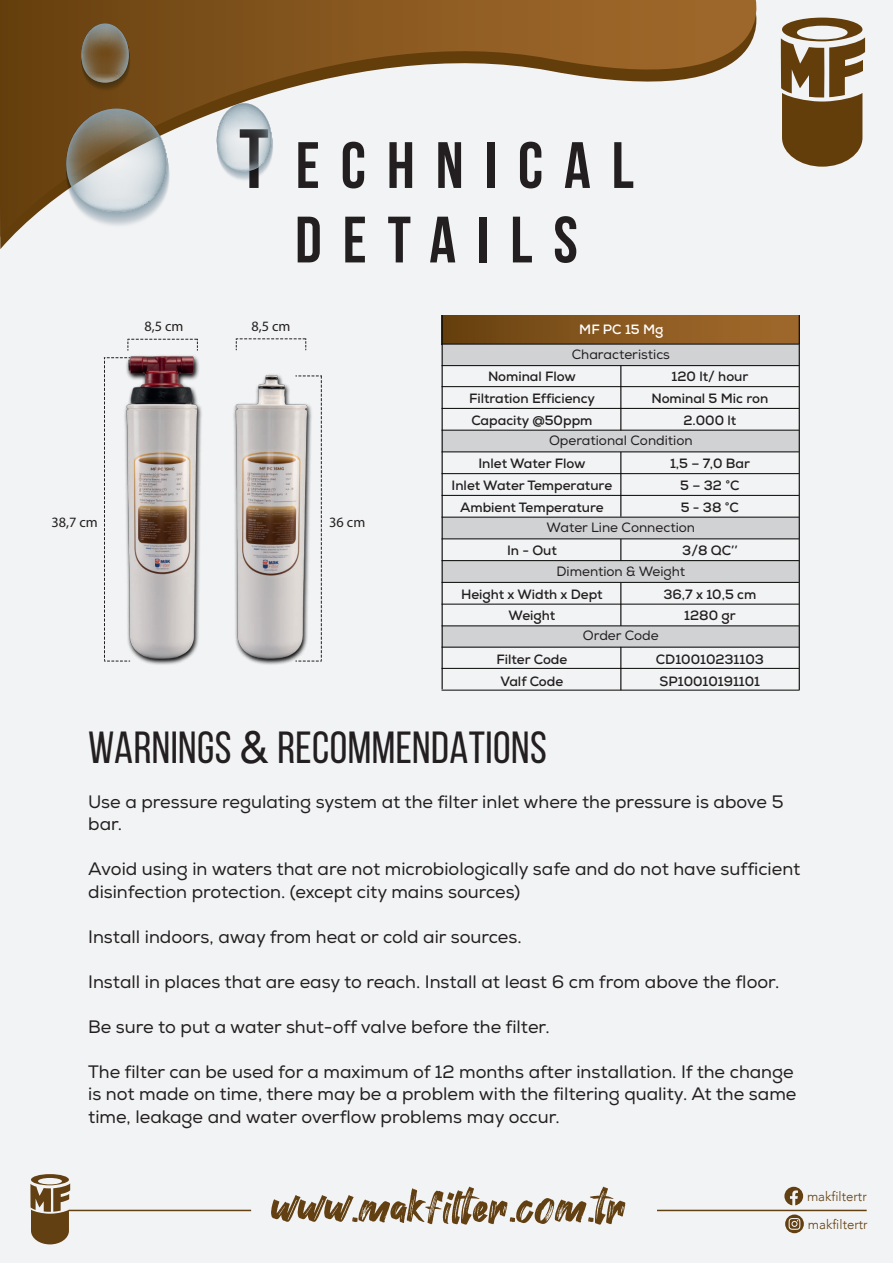
<style>
.page{position:relative;width:893px;height:1263px;background:#fff}
.page>*{position:absolute;margin:0;border:0;box-sizing:border-box;transform-origin:0 0}
.t1{font:700 65.4px/74.6px "Bebas Neue";letter-spacing:.32em;color:#231f20;text-align:center}
.t2{font:50.4px "Hey August";color:#634012}
.t3{font:45px "Bebas Neue";letter-spacing:.01em;color:#231f20}
.t4{font:18px/22.5px "Nexa";color:#231f20}
.t5{font:14.25px "Myriad Pro";color:#231f20}
.t6{font:700 13.5px/21.8px "Nexa";color:#231f20;text-align:center}
.t7{font:13.5px "Nexa";color:#231f20}
.t8{font:700 13.5px "Nexa";color:#fff}
.t9{font:300 13.2px "Avenir";color:#634012}
.s1{font-size:83.85px}
.s2{font-family:"Helvetica"}
</style>
<div class="page">
<div style="left:0;top:1px;width:893px;height:1262px;background:#f2f3f4"></div>
<div style="left:442px;top:517px;width:357px;height:22px;background:#d1d2d4"></div>
<div style="left:442px;top:560px;width:357px;height:22px;background:#d1d2d4"></div>
<div style="left:442px;top:626px;width:357px;height:22px;background:#d1d2d4"></div>
<div style="left:442px;top:315px;width:358px;height:29px;background:linear-gradient(to right,#694210,#a46b2d)"></div>
<div style="left:442px;top:430px;width:358px;height:22px;background:#d1d2d4"></div>
<div style="left:442px;top:344px;width:358px;height:22px;background:#d1d2d4"></div>
<hr style="left:442px;top:386px;width:357px;height:1px;background:#040503">
<hr style="left:442px;top:365px;width:357px;height:1px;background:#040503">
<hr style="left:442px;top:344px;width:357px;height:1px;background:#040503">
<hr style="left:442px;top:408px;width:357px;height:1px;background:#040503">
<hr style="left:442px;top:315px;width:1px;height:374px;background:#040503">
<hr style="left:620px;top:366px;width:1px;height:64px;background:#040503">
<hr style="left:620px;top:452px;width:1px;height:65px;background:#040503">
<svg style="left:620px;top:539px;width:1px;height:21px"></svg>
<hr style="left:620px;top:582px;width:1px;height:44px;background:#040503">
<hr style="left:620px;top:647px;width:1px;height:43px;background:#040503">
<hr style="left:799px;top:315px;width:1px;height:375px;background:#040503">
<hr style="left:442px;top:430px;width:357px;height:1px;background:#040503">
<hr style="left:442px;top:451px;width:357px;height:1px;background:#040503">
<hr style="left:442px;top:473px;width:357px;height:1px;background:#040503">
<hr style="left:442px;top:495px;width:357px;height:1px;background:#040503">
<hr style="left:442px;top:517px;width:357px;height:1px;background:#040503">
<hr style="left:442px;top:538px;width:357px;height:1px;background:#040503">
<hr style="left:442px;top:560px;width:357px;height:1px;background:#040503">
<hr style="left:442px;top:582px;width:357px;height:1px;background:#040503">
<hr style="left:442px;top:604px;width:357px;height:1px;background:#040503">
<hr style="left:442px;top:625px;width:357px;height:1px;background:#040503">
<hr style="left:442px;top:647px;width:357px;height:1px;background:#040503">
<hr style="left:442px;top:668px;width:357px;height:1px;background:#040503">
<hr style="left:442px;top:690px;width:357px;height:1px;background:#040503">
<img style="left:130px;top:355px;width:72px;height:310px">
<svg style="left:312px;top:376px;width:10px;height:286px"></svg>
<svg style="left:104px;top:357px;width:26px;height:305px"></svg>
<svg style="left:236px;top:338px;width:70px;height:12px"></svg>
<img style="left:233px;top:374px;width:79px;height:291px">
<svg style="left:128px;top:339px;width:70px;height:12px"></svg>
<svg style="left:781px;top:18px;width:84px;height:149px"></svg>
<svg style="left:0;top:0;width:770px;height:237px"></svg>
<svg style="left:66px;top:109px;width:101px;height:103px"></svg>
<svg style="left:81px;top:23px;width:50px;height:69px;background:#755e3d"></svg>
<svg style="left:217px;top:103px;width:56px;height:80px"></svg>
<svg style="left:30px;top:1174px;width:40px;height:70px"></svg>
<svg style="left:785px;top:1214px;width:19px;height:19px"></svg>
<svg style="left:784px;top:1187px;width:19px;height:18px"></svg>
<hr style="left:657px;top:1210px;width:210px;height:1px;background:#634012">
<hr style="left:69px;top:1210px;width:182px;height:1px;background:#634012">
<h1 class="t1" style="left:239px;top:127px;width:396px"><span class="s1">T</span>ECHNICAL<br>DETAILS</h1>
<p class="t5" style="left:144px;top:317px;width:41px">8,5 cm</p>
<p class="t5" style="left:252px;top:317px;width:41px">8,5 cm</p>
<p class="t5" style="left:51px;top:513px;width:48px">38,7 cm</p>
<p class="t5" style="left:329px;top:513px;width:38px">36 cm</p>
<p class="t8" style="left:579px;top:320px;width:86px">MF PC 15 Mg</p>
<p class="t7" style="left:572px;top:347px;width:100px">Characteristics</p>
<p class="t6" style="left:651px;top:365px;width:118px">120 lt/ hour<br>Nominal 5 Mic ron<br>2.000 lt</p>
<p class="t6" style="left:670px;top:452px;width:81px">1,5 – 7,0 Bar<br>5 – 32 °C<br>5 - 38 °C</p>
<p class="t6" style="left:682px;top:539px;width:57px">3/8 QC’’</p>
<p class="t6" style="left:663px;top:583px;width:94px">36,7 x 10,5 cm<br>1280 gr</p>
<p class="t6" style="left:656px;top:648px;width:110px;text-align:left">CD10010231103<br>SP10010191101</p>
<p class="t6" style="left:469px;top:365px;width:128px">Nominal Flow<br>Filtration Efficiency<br>Capacity @50ppm</p>
<p class="t6" style="left:452px;top:452px;width:162px">Inlet Water Flow<br>Inlet Water Temperature<br>Ambient Temperature</p>
<p class="t6" style="left:507px;top:539px;width:51px">In - Out</p>
<p class="t6" style="left:461px;top:583px;width:143px">Height x Width x Dept<br>Weight</p>
<p class="t6" style="left:496px;top:648px;width:72px">Filter Code<br>Valf Code</p>
<p class="t7" style="left:549px;top:433px;width:145px">Operational Condition</p>
<p class="t7" style="left:547px;top:519px;width:150px">Water Line Connection</p>
<p class="t7" style="left:557px;top:563px;width:130px">Dimention &amp; Weight</p>
<p class="t7" style="left:583px;top:627px;width:77px">Order Code</p>
<h3 class="t3" style="left:88px;top:723px;width:460px">WARNINGS <span class="s2">&amp;</span> RECOMMENDATIONS</h3>
<p class="t4" style="left:88px;top:791px;width:697px">Use a pressure regulating system at the filter inlet where the pressure is above 5 bar.</p>
<p class="t4" style="left:88px;top:858px;width:713px">Avoid using in waters that are not microbiologically safe and do not have sufficient disinfection protection. (except city mains sources)</p>
<p class="t4" style="left:88px;top:926px;width:435px">Install indoors, away from heat or cold air sources.</p>
<p class="t4" style="left:88px;top:971px;width:693px">Install in places that are easy to reach. Install at least 6 cm from above the floor.</p>
<p class="t4" style="left:88px;top:1016px;width:463px">Be sure to put a water shut-off valve before the filter.</p>
<p class="t4" style="left:88px;top:1061px;width:710px">The filter can be used for a maximum of 12 months after installation. If the change is not made on time, there may be a problem with the filtering quality. At the same time, leakage and water overflow problems may occur.</p>
<h2 class="t2" style="left:271px;top:1179px;width:357px">www.makfilter.com.tr</h2>
<p class="t9" style="left:807px;top:1188px;width:61px">makfiltertr</p>
<p class="t9" style="left:808px;top:1216px;width:61px">makfiltertr</p>
</div>
